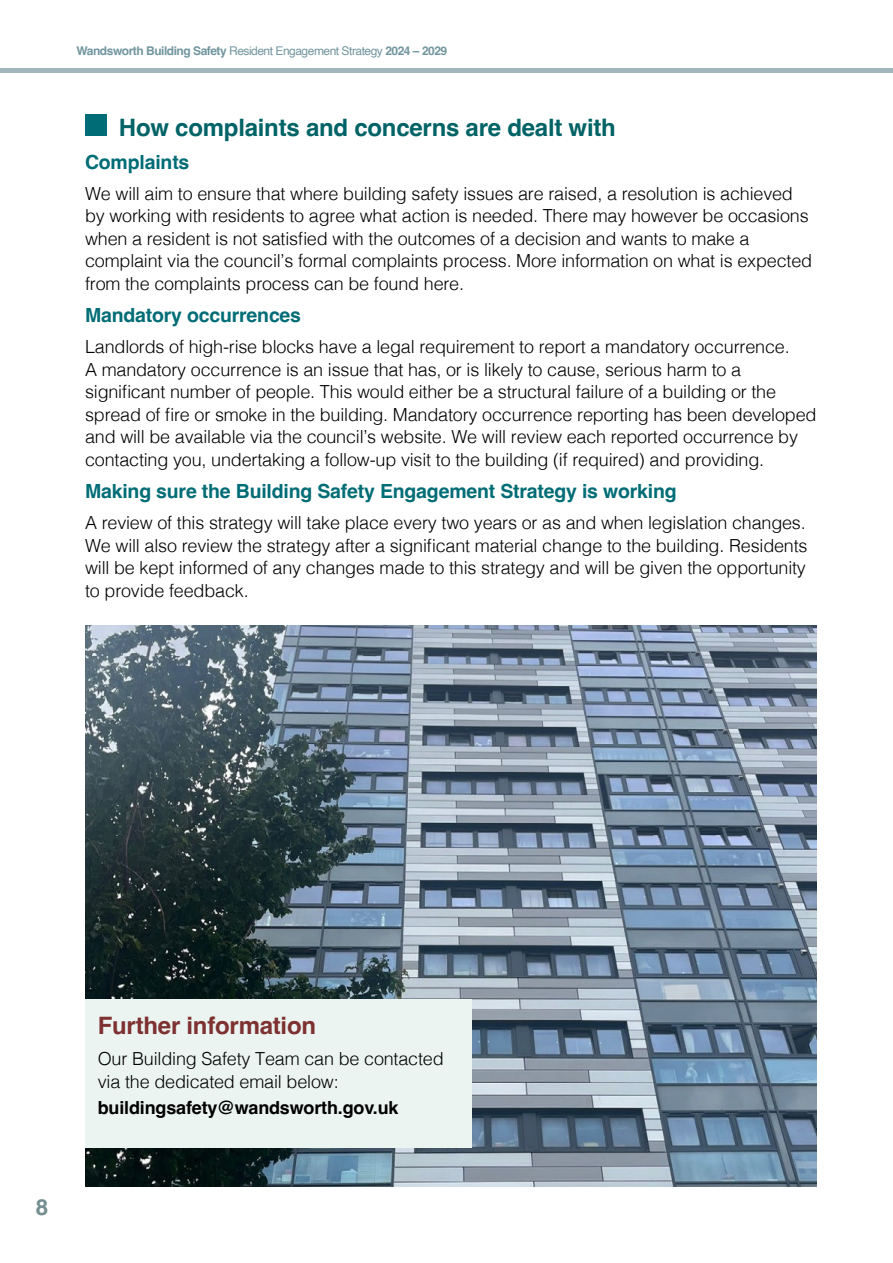
<style>
.page{position:relative;width:893px;height:1263px;background:#fff}
.page>*{position:absolute;margin:0;border:0;box-sizing:border-box;transform-origin:0 0}
.t1{font:700 24px "Helvetica";letter-spacing:-.01em;color:#006366}
.t2{font:700 24px "Helvetica";letter-spacing:-.01em;color:#7d3130}
.t3{font:700 22.5px "Helvetica";color:#758e92}
.t4{font:700 19.5px "Helvetica";letter-spacing:-.01em;color:#006d76}
.t5{font:300 18px/22.5px "Helvetica";letter-spacing:-.01em;color:#000}
.t6{font:700 18px "Helvetica";letter-spacing:-.01em;color:#000}
.t7{font:700 12px "Helvetica";letter-spacing:-.04em;color:#72969f}
.s1{font-weight:400}
</style>
<div class="page">
<div style="left:0;top:68px;width:863px;height:5px;background:#a1b5bc"></div>
<img style="left:85px;top:625px;width:731px;height:561px">
<div style="left:30px;top:68px;width:863px;height:5px;background:#a1b5bc"></div>
<div style="left:85px;top:999px;width:387px;height:149px;background:#ecf4f2"></div>
<div style="left:85px;top:115px;width:21px;height:21px;background:#006d76"></div>
<p class="t7" style="left:77px;top:43px;width:372px">Wandsworth Building Safety <span class="s1">Resident Engagement Strategy</span> 2024 – 2029</p>
<h1 class="t1" style="left:119px;top:113px;width:498px">How complaints and concerns are dealt with</h1>
<p class="t4" style="left:85px;top:150px;width:106px">Complaints</p>
<p class="t5" style="left:85px;top:181px;width:729px">We will aim to ensure that where building safety issues are raised, a resolution is achieved by working with residents to agree what action is needed. There may however be occasions when a resident is not satisfied with the outcomes of a decision and wants to make a complaint via the council’s formal complaints process. More information on what is expected from the complaints process can be found here.</p>
<p class="t4" style="left:85px;top:303px;width:218px">Mandatory occurrences</p>
<p class="t5" style="left:85px;top:334px;width:733px">Landlords of high-rise blocks have a legal requirement to report a mandatory occurrence.<br>A mandatory occurrence is an issue that has, or is likely to cause, serious harm to a significant number of people. This would either be a structural failure of a building or the spread of fire or smoke in the building. Mandatory occurrence reporting has been developed and will be available via the council’s website. We will review each reported occurrence by contacting you, undertaking a follow-up visit to the building (if required) and providing.</p>
<p class="t4" style="left:85px;top:479px;width:593px">Making sure the Building Safety Engagement Strategy is working</p>
<p class="t5" style="left:85px;top:510px;width:724px;text-align:justify">A review of this strategy will take place every two years or as and when legislation changes.<br>We will also review the strategy after a significant material change to the building. Residents will be kept informed of any changes made to this strategy and will be given the opportunity to provide feedback.</p>
<p class="t3" style="left:36px;top:1193px;width:14px">8</p>
<h1 class="t2" style="left:98px;top:1011px;width:220px">Further information</h1>
<p class="t5" style="left:98px;top:1046px;width:347px">Our Building Safety Team can be contacted via the dedicated email below:</p>
<p class="t6" style="left:98px;top:1097px;width:302px">buildingsafety@wandsworth.gov.uk</p>
</div>
